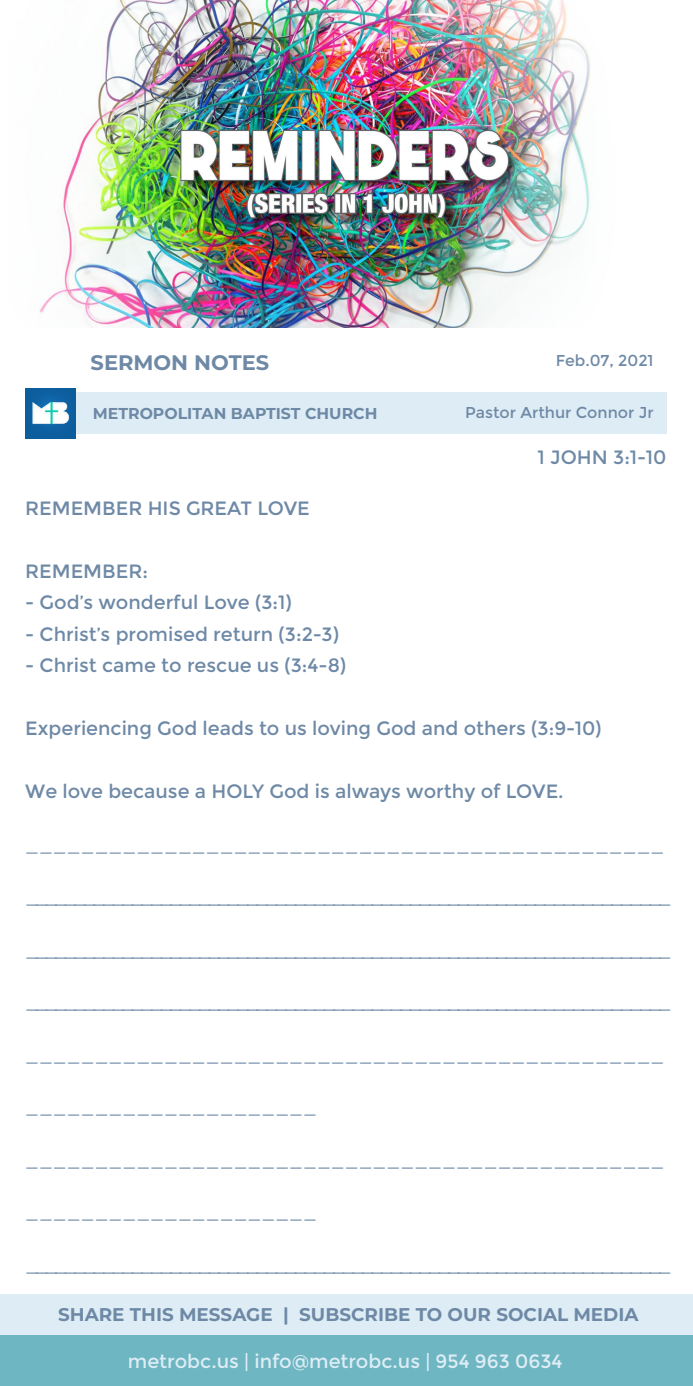
<style>
.page{position:relative;width:693px;height:1386px;background:#fff}
.page>*{position:absolute;margin:0;border:0;box-sizing:border-box;transform-origin:0 0}
.t1{font:700 21px "Montserrat";color:#6e89a6}
.t2{font:19.25px "Montserrat";color:#6e89a6}
.t3{font:19.25px "Montserrat";color:#deedf5}
.t4{font:700 18.38px "Montserrat";color:#6e89a6}
.t5{font:15.75px "Montserrat";color:#6e89a6}
.t6{font:700 15.75px "Montserrat";color:#6e89a6}
</style>
<div class="page">
<div style="left:0;top:1294px;width:693px;height:42px;background:#deedf5"></div>
<div style="left:47px;top:392px;width:620px;height:42px;background:#deedf5"></div>
<img style="left:25px;top:388px;width:51px;height:50px">
<div style="left:0;top:1336px;width:693px;height:50px;background:#6db6c2"></div>
<img style="left:39px;top:0;width:551px;height:328px">
<p class="t1" style="left:91px;top:348px;width:180px">SERMON NOTES</p>
<p class="t6" style="left:93px;top:402px;width:286px">METROPOLITAN BAPTIST CHURCH</p>
<p class="t2" style="left:25px;top:497px;width:286px">REMEMBER HIS GREAT LOVE</p>
<p class="t2" style="left:25px;top:560px;width:124px">REMEMBER:</p>
<p class="t2" style="left:25px;top:591px;width:268px">- God’s wonderful Love (3:1)</p>
<p class="t2" style="left:25px;top:623px;width:315px">- Christ’s promised return (3:2-3)</p>
<p class="t2" style="left:25px;top:654px;width:322px">- Christ came to rescue us (3:4-8)</p>
<p class="t5" style="left:556px;top:351px;width:99px">Feb.07, 2021</p>
<p class="t5" style="left:465px;top:403px;width:190px">Pastor Arthur Connor Jr</p>
<p class="t2" style="left:538px;top:446px;width:131px">1 JOHN 3:1-10</p>
<p class="t2" style="left:25px;top:717px;width:578px">Experiencing God leads to us loving God and others (3:9-10)</p>
<p class="t2" style="left:25px;top:780px;width:540px">We love because a HOLY God is always worthy of LOVE.</p>
<p class="t2" style="left:25px;top:833px;width:641px">______________________________________________</p>
<p class="t2" style="left:25px;top:885px;width:648px">___________________________________________________________________</p>
<p class="t2" style="left:25px;top:938px;width:648px">___________________________________________________________________</p>
<p class="t2" style="left:25px;top:990px;width:648px">___________________________________________________________________</p>
<p class="t2" style="left:25px;top:1043px;width:641px">______________________________________________</p>
<p class="t2" style="left:25px;top:1095px;width:293px">_____________________</p>
<p class="t2" style="left:25px;top:1148px;width:641px">______________________________________________</p>
<p class="t2" style="left:25px;top:1200px;width:293px">_____________________</p>
<p class="t2" style="left:25px;top:1253px;width:648px">___________________________________________________________________</p>
<p class="t4" style="left:58px;top:1301px;width:582px">SHARE THIS MESSAGE | SUBSCRIBE TO OUR SOCIAL MEDIA</p>
<p class="t3" style="left:128px;top:1350px;width:436px">metrobc.us | info@metrobc.us | 954 963 0634</p>
</div>
